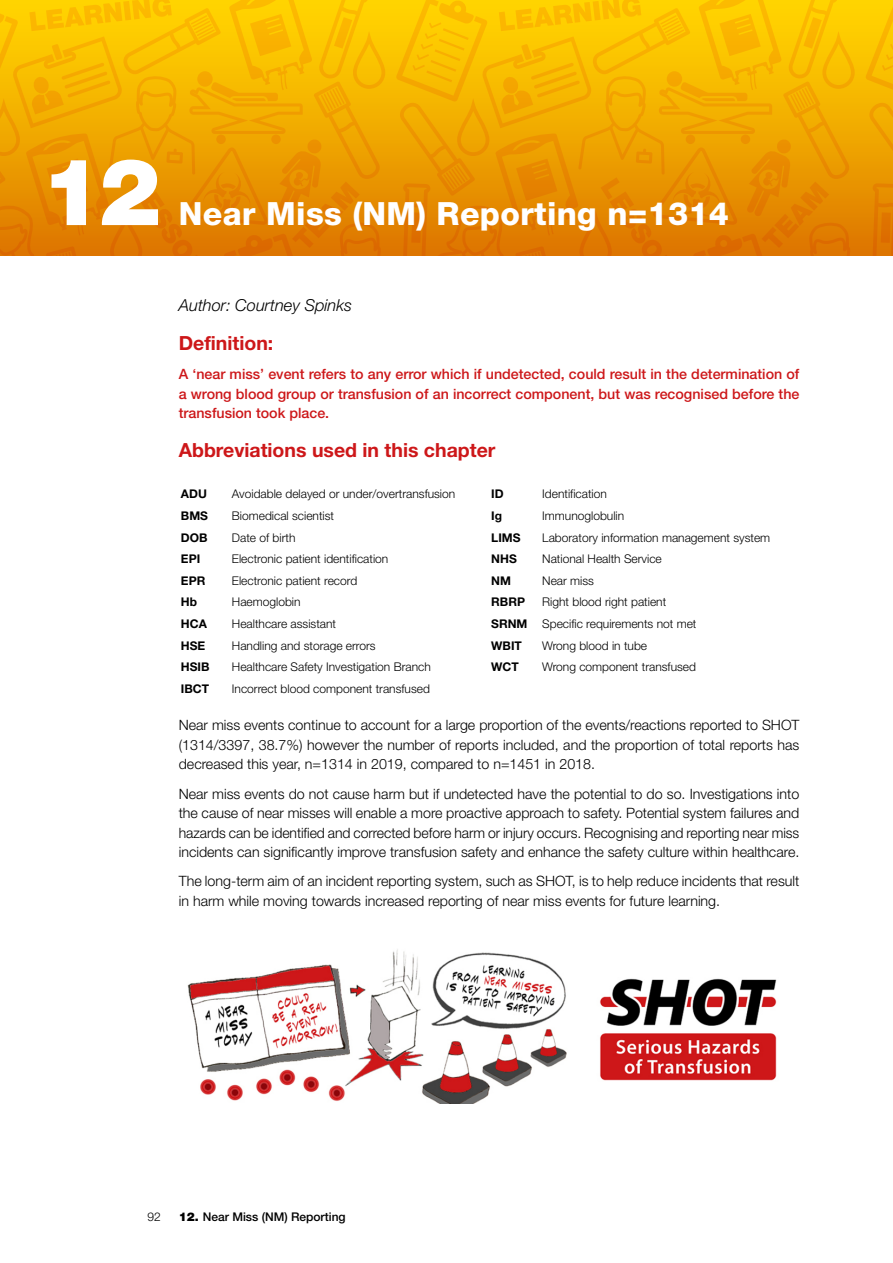
<style>
.page{position:relative;width:893px;height:1263px;background:#fff}
.page>*{position:absolute;margin:0;border:0;box-sizing:border-box;transform-origin:0 0}
.t1{font:900 93px "Helvetica Neue";color:#fff}
.t2{font:800 31.95px "Helvetica Neue";letter-spacing:.01em;color:#fff}
.t3{font:700 19.5px "Helvetica Neue";color:#cd1719}
.t4{font:italic 300 16.5px "Helvetica Neue";color:#000}
.t5{font:300 14.25px/19.5px "Helvetica Neue";color:#000;text-align:justify}
.t6{font:500 14.25px/19.5px "Helvetica Neue";color:#cd1719;text-align:justify}
.t7{font:300 12px "Helvetica Neue";color:#000}
.t8{font:700 12px "Helvetica Neue";color:#000}
.t9{font:500 12px "Helvetica Neue";color:#000}
.s1{font-weight:700}
.s2{font-weight:900}
</style>
<div class="page">
<svg style="left:0;top:0;width:893px;height:256px;background:#efa300"></svg>
<img style="left:187px;top:949px;width:590px;height:155px">
<h1 class="t1" style="left:41px;top:136px;width:122px">12</h1>
<h2 class="t2" style="left:179px;top:195px;width:552px">Near Miss (NM) Reporting n=1314</h2>
<p class="t4" style="left:179px;top:295px;width:175px">Author: Courtney Spinks</p>
<h3 class="t3" style="left:179px;top:331px;width:96px">Definition:</h3>
<p class="t6" style="left:179px;top:364px;width:622px">A ‘near miss’ event refers to any error which if undetected, could result in the determination of a wrong blood group or transfusion of an incorrect component, but was recognised before the transfusion took place.</p>
<h3 class="t3" style="left:179px;top:438px;width:318px">Abbreviations used in this chapter</h3>
<p class="t8" style="left:181px;top:487px;width:28px">ADU</p>
<p class="t7" style="left:232px;top:487px;width:225px">Avoidable delayed or under/overtransfusion</p>
<p class="t8" style="left:491px;top:487px;width:14px">ID</p>
<p class="t7" style="left:542px;top:487px;width:66px">Identification</p>
<p class="t8" style="left:181px;top:508px;width:29px">BMS</p>
<p class="t7" style="left:232px;top:508px;width:104px">Biomedical scientist</p>
<p class="t8" style="left:491px;top:508px;width:12px">Ig</p>
<p class="t7" style="left:542px;top:508px;width:83px">Immunoglobulin</p>
<p class="t8" style="left:181px;top:530px;width:28px">DOB</p>
<p class="t7" style="left:232px;top:530px;width:65px">Date of birth</p>
<p class="t8" style="left:491px;top:530px;width:31px">LIMS</p>
<p class="t7" style="left:542px;top:530px;width:230px">Laboratory information management system</p>
<p class="t8" style="left:181px;top:551px;width:21px">EPI</p>
<p class="t7" style="left:232px;top:552px;width:158px">Electronic patient identification</p>
<p class="t8" style="left:491px;top:551px;width:27px">NHS</p>
<p class="t7" style="left:542px;top:552px;width:121px">National Health Service</p>
<p class="t8" style="left:181px;top:573px;width:26px">EPR</p>
<p class="t7" style="left:232px;top:573px;width:127px">Electronic patient record</p>
<p class="t8" style="left:491px;top:573px;width:21px">NM</p>
<p class="t7" style="left:542px;top:573px;width:53px">Near miss</p>
<p class="t8" style="left:181px;top:595px;width:18px">Hb</p>
<p class="t7" style="left:232px;top:595px;width:70px">Haemoglobin</p>
<p class="t8" style="left:491px;top:595px;width:35px">RBRP</p>
<p class="t7" style="left:542px;top:595px;width:126px">Right blood right patient</p>
<p class="t8" style="left:181px;top:616px;width:28px">HCA</p>
<p class="t7" style="left:232px;top:616px;width:106px">Healthcare assistant</p>
<p class="t7" style="left:491px;top:616px;width:207px"><span class="s1">SRNM</span> Specific requirements not met</p>
<p class="t8" style="left:181px;top:638px;width:26px">HSE</p>
<p class="t7" style="left:232px;top:638px;width:145px">Handling and storage errors</p>
<p class="t8" style="left:491px;top:638px;width:32px">WBIT</p>
<p class="t7" style="left:542px;top:638px;width:106px">Wrong blood in tube</p>
<p class="t8" style="left:181px;top:659px;width:30px">HSIB</p>
<p class="t7" style="left:232px;top:660px;width:200px">Healthcare Safety Investigation Branch</p>
<p class="t8" style="left:491px;top:659px;width:29px">WCT</p>
<p class="t7" style="left:542px;top:660px;width:155px">Wrong component transfused</p>
<p class="t8" style="left:181px;top:681px;width:30px">IBCT</p>
<p class="t7" style="left:232px;top:681px;width:200px">Incorrect blood component transfused</p>
<p class="t5" style="left:179px;top:715px;width:622px">Near miss events continue to account for a large proportion of the events/reactions reported to SHOT (1314/3397, 38.7%) however the number of reports included, and the proportion of total reports has decreased this year, n=1314 in 2019, compared to n=1451 in 2018.</p>
<p class="t5" style="left:179px;top:783px;width:622px">Near miss events do not cause harm but if undetected have the potential to do so. Investigations into the cause of near misses will enable a more proactive approach to safety. Potential system failures and hazards can be identified and corrected before harm or injury occurs. Recognising and reporting near miss incidents can significantly improve transfusion safety and enhance the safety culture within healthcare.</p>
<p class="t5" style="left:179px;top:871px;width:622px">The long-term aim of an incident reporting system, such as SHOT, is to help reduce incidents that result in harm while moving towards increased reporting of near miss events for future learning.</p>
<p class="t7" style="left:147px;top:1209px;width:15px">92</p>
<p class="t9" style="left:179px;top:1209px;width:168px"><span class="s2">12.</span> Near Miss (NM) Reporting</p>
</div>
